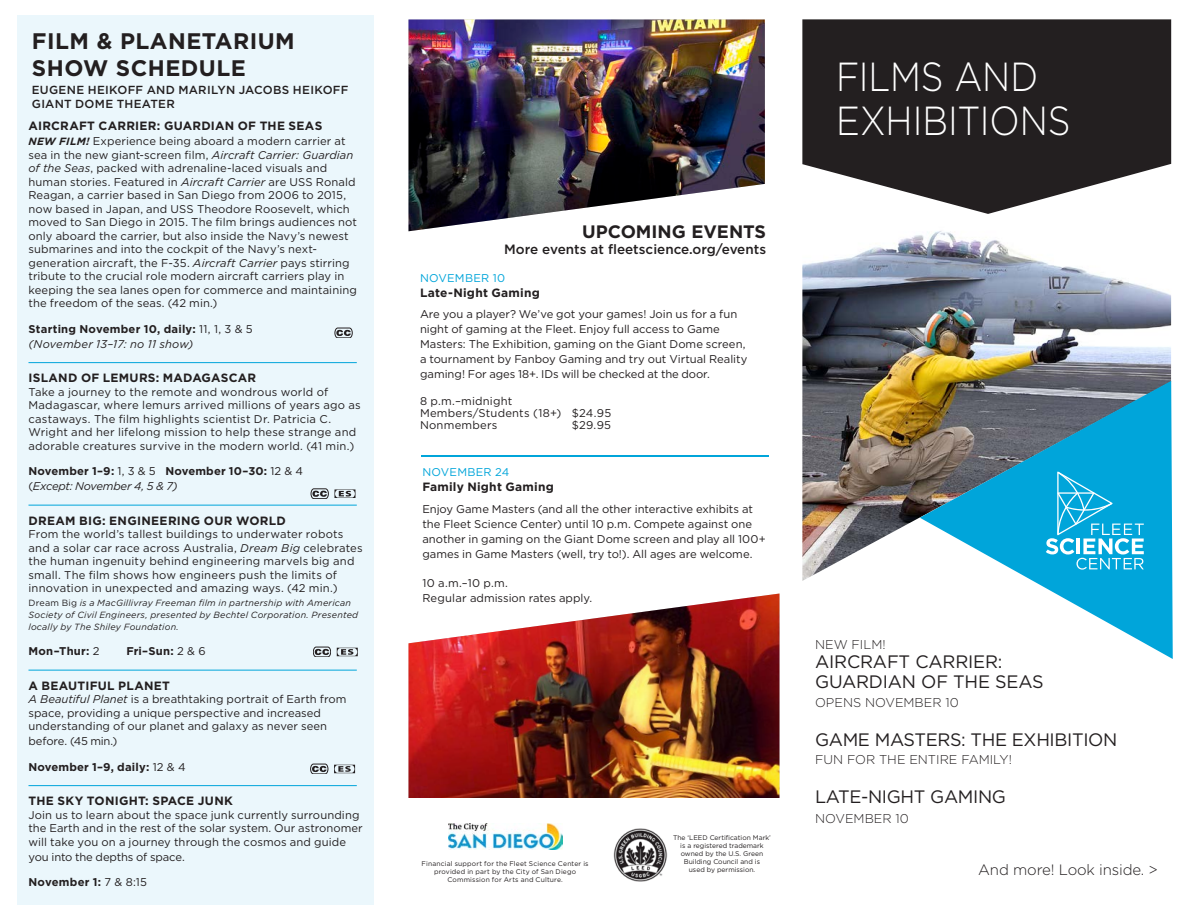
<style>
.page{position:relative;width:1188px;height:918px;background:#fff}
.page>*{position:absolute;margin:0;border:0;box-sizing:border-box;transform-origin:0 0}
.t1{font:300 40.5px/43.5px "Gotham";color:#fff;scale:.88 1}
.Headers{font:700 22.5px/27px "Gotham";letter-spacing:.02em;color:#231f20}
.Headers-2{font:18px/19.5px "Gotham";letter-spacing:-.02em;color:#231f20}
.Film_copy{font:700 18px "Gotham";color:#231f20}
.Headers-3{font:300 15px "Gotham";letter-spacing:-.01em;color:#231f20}
.Film_copy-2{font:500 13.5px "Gotham";color:#231f20}
.Headers-4{font:300 12.75px "Gotham";color:#231f20}
.Film_copy-3{font:700 12px "Gotham";letter-spacing:.02em;color:#231f20}
.Headers-5{font:500 11.7px/14.1px "Gotham";letter-spacing:.025em;color:#231f20}
.Film_copy-4{font:11.25px/13.5px "Gotham";letter-spacing:.005em;color:#231f20}
.Film_copy-5{font:700 11.25px/15px "Gotham";letter-spacing:.015em;color:#231f20}
.Film_copy-6{font:11.25px "Gotham";letter-spacing:-.015em;color:#231f20}
.Film_copy-7{font:11.25px "Gotham";letter-spacing:.02em;color:#00a5da}
.Film_copy-8{font:11.25px "Gotham";letter-spacing:-.02em;color:#231f20}
.Film_copy-9{font:italic 9px/12px "Gotham";letter-spacing:.02em;color:#231f20}
.t2{font:6.75px/8.1px "Gotham";letter-spacing:.005em;color:#231f20;text-align:center}
.t3{font:6.75px/8.1px "Gotham";letter-spacing:.025em;color:#231f20;text-align:center}
.s1{font-weight:700;font-style:italic;font-size:10.5px}
.s2{font-style:italic}
.s3{font-weight:400}
.s4{font-weight:400;font-style:italic}
.s5{font-style:normal}
</style>
<div class="page">
<img style="left:802px;top:231px;width:369px;height:350px">
<svg style="left:802px;top:19px;width:369px;height:195px;fill:#231f20"></svg>
<svg style="left:920px;top:381px;width:253px;height:278px"></svg>
<svg style="left:1046px;top:472px;width:98px;height:98px"></svg>
<div style="left:17px;top:15px;width:357px;height:889px;background:#ebf7fc"></div>
<hr style="left:28px;top:362px;width:329px;height:1px;background:#00a5da">
<hr style="left:28px;top:505px;width:329px;height:1px;background:#00a5da">
<hr style="left:28px;top:670px;width:329px;height:1px;background:#00a5da">
<hr style="left:28px;top:785px;width:329px;height:1px;background:#00a5da">
<hr style="left:421px;top:455px;width:347px;height:2px;background:#00a5da">
<svg style="left:311px;top:489px;width:17px;height:10px"></svg>
<svg style="left:334px;top:489px;width:21px;height:9px"></svg>
<svg style="left:310px;top:764px;width:18px;height:10px"></svg>
<svg style="left:334px;top:765px;width:21px;height:8px"></svg>
<svg style="left:335px;top:328px;width:17px;height:10px"></svg>
<img style="left:449px;top:823px;width:113px;height:27px">
<img style="left:614px;top:828px;width:54px;height:53px">
<svg style="left:313px;top:647px;width:18px;height:10px"></svg>
<svg style="left:337px;top:648px;width:21px;height:8px"></svg>
<img style="left:409px;top:594px;width:370px;height:204px">
<img style="left:409px;top:20px;width:356px;height:211px">
<p class="Headers" style="left:32px;top:27px;width:264px">FILM &amp; PLANETARIUM<br>SHOW SCHEDULE</p>
<p class="Headers-5" style="left:32px;top:83px;width:318px">EUGENE HEIKOFF AND MARILYN JACOBS HEIKOFF<br>GIANT DOME THEATER</p>
<p class="Film_copy-3" style="left:28px;top:118px;width:295px">AIRCRAFT CARRIER: GUARDIAN OF THE SEAS</p>
<p class="Film_copy-4" style="left:28px;top:135px;width:330px"><span class="s1">NEW FILM!</span> Experience being aboard a modern carrier at sea in the new giant-screen film, <span class="s2">Aircraft Carrier: Guardian of the Seas</span>, packed with adrenaline-laced visuals and human stories. Featured in <span class="s2">Aircraft Carrier</span> are USS Ronald Reagan, a carrier based in San Diego from 2006 to 2015, now based in Japan, and USS Theodore Roosevelt, which moved to San Diego in 2015. The film brings audiences not only aboard the carrier, but also inside the Navy’s newest submarines and into the cockpit of the Navy’s next&shy;generation aircraft, the F-35. <span class="s2">Aircraft Carrier</span> pays stirring tribute to the crucial role modern aircraft carriers play in keeping the sea lanes open for commerce and maintaining the freedom of the seas. (42 min.)</p>
<p class="Film_copy-5" style="left:28px;top:321px;width:226px">Starting November 10, daily: <span class="s3">11, 1, 3 &amp; 5 </span><span class="s4">(November 13–17: no 11 show)</span></p>
<p class="Film_copy-3" style="left:28px;top:370px;width:229px">ISLAND OF LEMURS: MADAGASCAR</p>
<p class="Film_copy-4" style="left:28px;top:385px;width:334px">Take a journey to the remote and wondrous world of Madagascar, where lemurs arrived millions of years ago as castaways. The film highlights scientist Dr. Patricia C.<br>Wright and her lifelong mission to help these strange and adorable creatures survive in the modern world. (41 min.)</p>
<p class="Film_copy-5" style="left:28px;top:464px;width:276px">November 1–9: <span class="s3">1, 3 &amp; 5</span> November 10–30: <span class="s3">12 &amp; 4 (</span><span class="s4">Except: November 4, 5 &amp; 7)</span></p>
<p class="Film_copy-3" style="left:28px;top:513px;width:259px">DREAM BIG: ENGINEERING OUR WORLD</p>
<p class="Film_copy-4" style="left:28px;top:528px;width:336px">From the world’s tallest buildings to underwater robots and a solar car race across Australia, <span class="s2">Dream Big</span> celebrates the human ingenuity behind engineering marvels big and small. The film shows how engineers push the limits of innovation in unexpected and amazing ways. (42 min.)</p>
<p class="Film_copy-9" style="left:28px;top:597px;width:331px"><span class="s5">Dream Big</span> is a MacGillivray Freeman film in partnership with American<br>Society of Civil Engineers, presented by Bechtel Corporation. Presented locally by The Shiley Foundation.</p>
<p class="Film_copy-5" style="left:28px;top:644px;width:73px">Mon–Thur: <span class="s3">2</span></p>
<p class="Film_copy-5" style="left:126px;top:644px;width:81px">Fri–Sun: <span class="s3">2 &amp; 6</span></p>
<p class="Film_copy-3" style="left:28px;top:678px;width:143px">A BEAUTIFUL PLANET</p>
<p class="Film_copy-4" style="left:28px;top:693px;width:320px"><span class="s2">A Beautiful Planet</span> is a breathtaking portrait of Earth from space, providing a unique perspective and increased understanding of our planet and galaxy as never seen</p>
<p class="Film_copy-8" style="left:28px;top:734px;width:90px">before. (45 min.)</p>
<p class="Film_copy-5" style="left:28px;top:759px;width:159px">November 1–9, daily: <span class="s3">12 &amp; 4</span></p>
<p class="Film_copy-3" style="left:28px;top:793px;width:206px">THE SKY TONIGHT: SPACE JUNK</p>
<p class="Film_copy-4" style="left:28px;top:808px;width:336px">Join us to learn about the space junk currently surrounding the Earth and in the rest of the solar system. Our astronomer will take you on a journey through the cosmos and guide</p>
<p class="Film_copy-6" style="left:28px;top:850px;width:158px">you into the depths of space.</p>
<p class="Film_copy-5" style="left:28px;top:875px;width:120px">November 1: <span class="s3">7 &amp; 8:15</span></p>
<p class="Film_copy" style="left:582px;top:219px;width:186px">UPCOMING EVENTS</p>
<p class="Film_copy-2" style="left:504px;top:240px;width:263px">More events at fleetscience.org/events</p>
<p class="Film_copy-7" style="left:420px;top:270px;width:87px">NOVEMBER 10</p>
<p class="Film_copy-3" style="left:420px;top:284px;width:121px">Late-Night Gaming</p>
<p class="Film_copy-4" style="left:420px;top:307px;width:329px;line-height:15px">Are you a player? We’ve got your games! Join us for a fun night of gaming at the Fleet. Enjoy full access to Game Masters: The Exhibition, gaming on the Giant Dome screen, a tournament by Fanboy Gaming and try out Virtual Reality gaming! For ages 18+. IDs will be checked at the door.</p>
<p class="Film_copy-4" style="left:420px;top:394px;width:193px;line-height:12px">8 p.m.–midnight<br>Members/Students (18+) $24.95<br>Nonmembers</p>
<p class="Film_copy-4" style="left:572px;top:418px;width:41px">$29.95</p>
<p class="Film_copy-7" style="left:422px;top:465px;width:88px">NOVEMBER 24</p>
<p class="Film_copy-3" style="left:422px;top:479px;width:133px">Family Night Gaming</p>
<p class="Film_copy-4" style="left:422px;top:501px;width:345px;line-height:15px">Enjoy Game Masters (and all the other interactive exhibits at the Fleet Science Center) until 10 p.m. Compete against one another in gaming on the Giant Dome screen and play all 100+ games in Game Masters (well, try to!). All ages are welcome.</p>
<p class="Film_copy-4" style="left:422px;top:576px;width:171px;line-height:15px">10 a.m.–10 p.m.<br>Regular admission rates apply.</p>
<p class="t3" style="left:422px;top:860px;width:168px">Financial support for the Fleet Science Center is provided in part by the City of San Diego<br>Commission for Arts and Culture.</p>
<p class="t2" style="left:673px;top:834px;width:99px">The ‘LEED Certification Mark’ is a registered trademark owned by the U.S. Green<br>Building Council and is<br>used by permission.</p>
<p class="t1" style="left:836px;top:54px;width:268px">FILMS AND<br>EXHIBITIONS</p>
<p class="Headers-4" style="left:815px;top:636px;width:72px">NEW FILM!</p>
<p class="Headers-2" style="left:815px;top:652px;width:230px">AIRCRAFT CARRIER:<br>GUARDIAN OF THE SEAS</p>
<p class="Headers-4" style="left:815px;top:695px;width:145px">OPENS NOVEMBER 10</p>
<p class="Headers-2" style="left:815px;top:730px;width:304px">GAME MASTERS: THE EXHIBITION</p>
<p class="Headers-4" style="left:815px;top:752px;width:198px">FUN FOR THE ENTIRE FAMILY!</p>
<p class="Headers-2" style="left:815px;top:787px;width:192px">LATE-NIGHT GAMING</p>
<p class="Headers-4" style="left:815px;top:810px;width:95px">NOVEMBER 10</p>
<p class="Headers-3" style="left:978px;top:860px;width:181px">And more! Look inside. &gt;</p>
</div>
